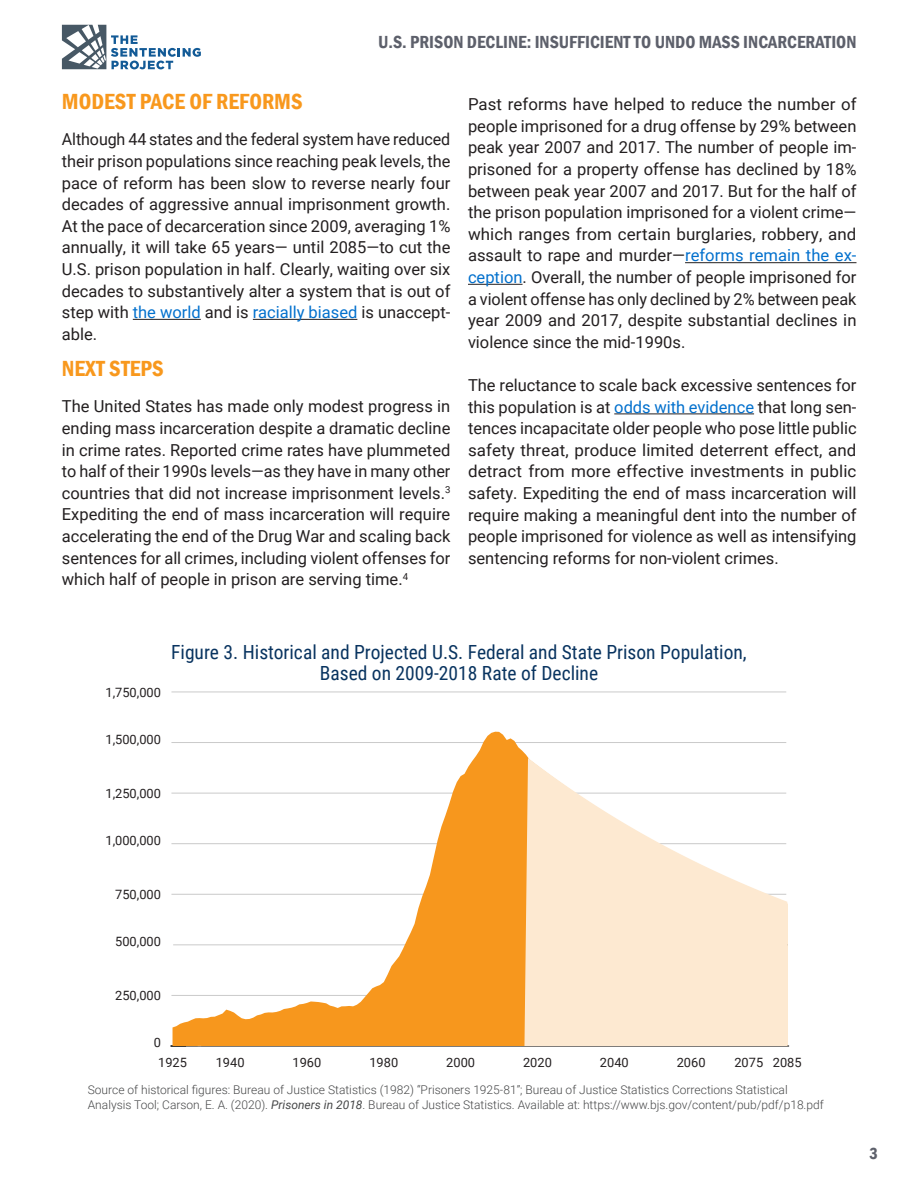
<style>
.page{position:relative;width:918px;height:1188px;background:#fff}
.page>*{position:absolute;margin:0;border:0;box-sizing:border-box;transform-origin:0 0}
.Heading_2{font:600 condensed 22.5px "Franklin Gothic";color:#f8981d}
.Heading_3{font:19.5px/21px "Roboto Condensed";color:#093460;text-align:center}
.t1{font:600 condensed 18px "Franklin Gothic";color:#5d606b}
.t2{font:16.5px/21.6px "Roboto";color:#231f20;text-align:justify}
.t3{font:600 condensed 16.5px "Franklin Gothic";color:#5d606b}
.t4{font:12.9px "Roboto";color:#231f20}
.Source{font:300 12px/14.4px "Roboto";color:#464748}
.s1{color:#0270cd}
.s2{font-weight:400;font-style:italic}
</style>
<div class="page">
<svg style="left:62px;top:25px;width:139px;height:44px"></svg>
<hr style="left:685px;top:262px;width:171px;height:1px;background:#231f20">
<hr style="left:468px;top:284px;width:55px;height:1px;background:#231f20">
<hr style="left:614px;top:413px;width:140px;height:1px;background:#231f20">
<hr style="left:133px;top:319px;width:68px;height:1px;background:#231f20">
<hr style="left:253px;top:319px;width:104px;height:1px;background:#231f20">
<hr style="left:171px;top:1046px;width:618px;height:1px;background:#000">
<svg style="left:171px;top:1046px;width:15px;height:1px"></svg>
<hr style="left:171px;top:995px;width:615px;height:1px;background:#cacaca">
<hr style="left:173px;top:944px;width:615px;height:1px;background:#cacaca">
<hr style="left:171px;top:894px;width:615px;height:1px;background:#cacaca">
<hr style="left:171px;top:843px;width:615px;height:1px;background:#cacaca">
<hr style="left:171px;top:793px;width:615px;height:1px;background:#cacaca">
<hr style="left:171px;top:742px;width:615px;height:1px;background:#cacaca">
<hr style="left:171px;top:692px;width:615px;height:1px;background:#cacaca">
<svg style="left:173px;top:732px;width:614px;height:314px"></svg>
<svg style="left:198px;top:758px;width:589px;height:288px"></svg>
<p class="t1" style="left:378px;top:30px;width:480px">U.S. PRISON DECLINE: INSUFFICIENT TO UNDO MASS INCARCERATION</p>
<p class="Heading_2" style="left:62px;top:86px;width:242px">MODEST PACE OF REFORMS</p>
<p class="t2" style="left:62px;top:128px;width:390px">Although 44 states and the federal system have reduced their prison populations since reaching peak levels, the pace of reform has been slow to reverse nearly four decades of aggressive annual imprisonment growth.<br>At the pace of decarceration since 2009, averaging 1% annually, it will take 65 years— until 2085—to cut the U.S. prison population in half. Clearly, waiting over six decades to substantively alter a system that is out of step with <span class="s1">the world</span> and is <span class="s1">racially biased</span> is unaccept&shy;able.</p>
<p class="Heading_2" style="left:62px;top:353px;width:103px">NEXT STEPS</p>
<p class="t2" style="left:62px;top:395px;width:390px">The United States has made only modest progress in ending mass incarceration despite a dramatic decline in crime rates. Reported crime rates have plummeted to half of their 1990s levels—as they have in many other countries that did not increase imprisonment levels.<sup>3<br></sup>Expediting the end of mass incarceration will require accelerating the end of the Drug War and scaling back sentences for all crimes, including violent offenses for which half of people in prison are serving time.<sup>4</sup></p>
<p class="t2" style="left:468px;top:93px;width:390px">Past reforms have helped to reduce the number of people imprisoned for a drug offense by 29% between peak year 2007 and 2017. The number of people im&shy;prisoned for a property offense has declined by 18% between peak year 2007 and 2017. But for the half of the prison population imprisoned for a violent crime— which ranges from certain burglaries, robbery, and assault to rape and murder—<span class="s1">reforms remain the ex&shy;ception</span>. Overall, the number of people imprisoned for a violent offense has only declined by 2% between peak year 2009 and 2017, despite substantial declines in violence since the mid-1990s.</p>
<p class="t2" style="left:468px;top:374px;width:390px">The reluctance to scale back excessive sentences for this population is at <span class="s1">odds with evidence</span> that long sen&shy;tences incapacitate older people who pose little public safety threat, produce limited deterrent effect, and detract from more effective investments in public safety. Expediting the end of mass incarceration will require making a meaningful dent into the number of people imprisoned for violence as well as intensifying sentencing reforms for non-violent crimes.</p>
<p class="t4" style="left:105px;top:683px;width:57px">1,750,000</p>
<p class="Heading_3" style="left:171px;top:640px;width:577px">Figure 3. Historical and Projected U.S. Federal and State Prison Population,<br>Based on 2009-2018 Rate of Decline</p>
<p class="t4" style="left:105px;top:730px;width:57px">1,500,000</p>
<p class="t4" style="left:105px;top:784px;width:57px">1,250,000</p>
<p class="t4" style="left:105px;top:832px;width:57px">1,000,000</p>
<p class="t4" style="left:115px;top:886px;width:47px">750,000</p>
<p class="t4" style="left:115px;top:933px;width:47px">500,000</p>
<p class="t4" style="left:115px;top:987px;width:47px">250,000</p>
<p class="t4" style="left:154px;top:1034px;width:9px">0</p>
<p class="t4" style="left:158px;top:1054px;width:30px">1925</p>
<p class="t4" style="left:216px;top:1054px;width:30px">1940</p>
<p class="t4" style="left:293px;top:1054px;width:30px">1960</p>
<p class="t4" style="left:369px;top:1054px;width:30px">1980</p>
<p class="t4" style="left:446px;top:1054px;width:30px">2000</p>
<p class="t4" style="left:523px;top:1054px;width:30px">2020</p>
<p class="t4" style="left:600px;top:1054px;width:30px">2040</p>
<p class="t4" style="left:677px;top:1054px;width:30px">2060</p>
<p class="t4" style="left:734px;top:1054px;width:69px">2075 2085</p>
<p class="Source" style="left:88px;top:1082px;width:737px">Source of historical figures: Bureau of Justice Statistics (1982) “Prisoners 1925-81”; Bureau of Justice Statistics Corrections Statistical<br>Analysis Tool; Carson, E. A. (2020). <span class="s2">Prisoners in 2018</span>. Bureau of Justice Statistics. Available at: https://www.bjs.gov/content/pub/pdf/p18.pdf</p>
<p class="t3" style="left:870px;top:1143px;width:10px">3</p>
</div>
